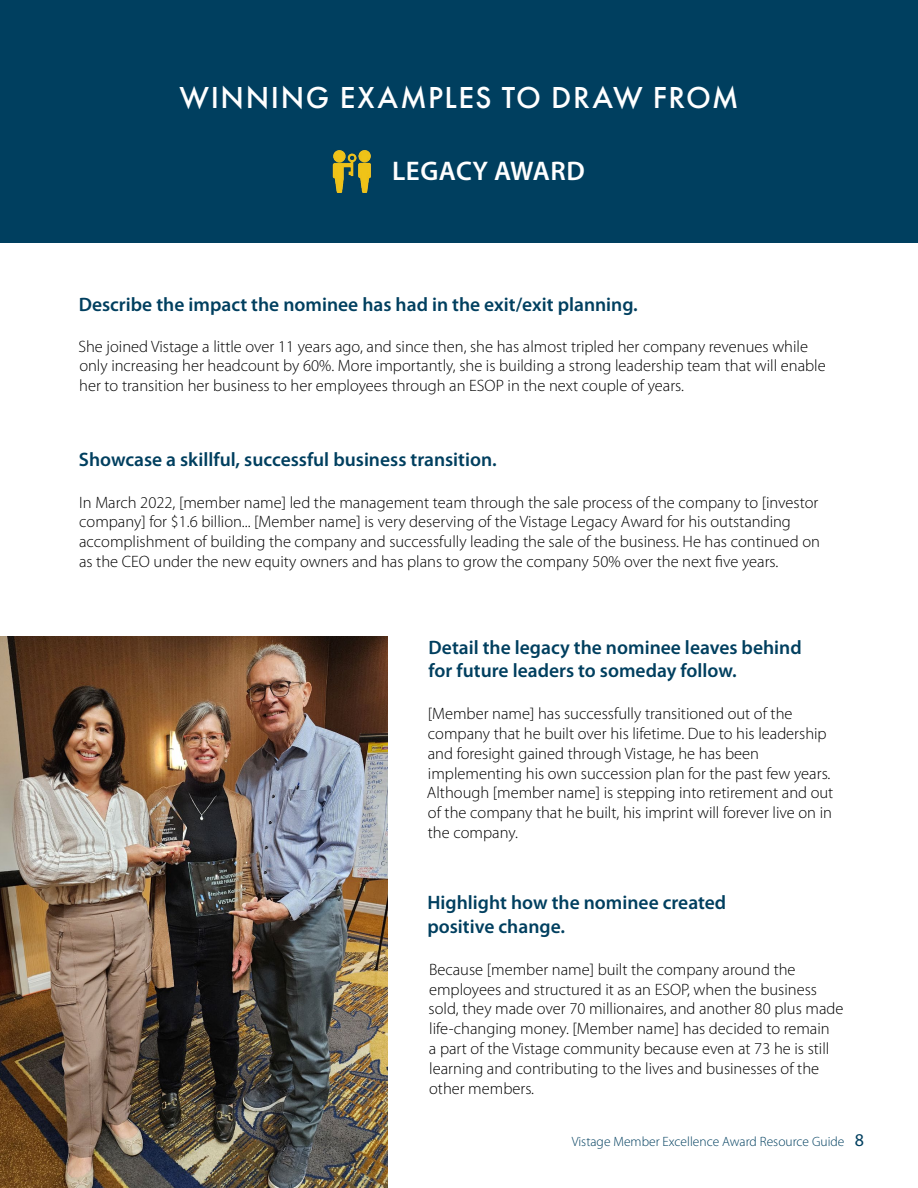
<style>
.page{position:relative;width:918px;height:1188px;background:#fff}
.page>*{position:absolute;margin:0;border:0;box-sizing:border-box;transform-origin:0 0}
.t1{font:500 31.5px "Futura PT";letter-spacing:.05em;color:#fff}
.t2{font:600 27px "Myriad Pro";letter-spacing:.02em;color:#fff}
.t3{font:600 19.5px/23.4px "Myriad Pro";color:#003f5f}
.t4{font:300 16.5px/19.8px "Myriad Pro";color:#000}
.t5{font:300 13.5px "Myriad Pro";color:#003f5f}
.s1{font-weight:400;font-size:18px}
</style>
<div class="page">
<div style="left:0;top:0;width:918px;height:242px;background:#003f5f"></div>
<img style="left:0;top:637px;width:388px;height:551px">
<img style="left:333px;top:150px;width:39px;height:43px">
<h1 class="t1" style="left:179px;top:79px;width:561px">WINNING EXAMPLES TO DRAW FROM</h1>
<h2 class="t2" style="left:392px;top:154px;width:194px">LEGACY AWARD</h2>
<p class="t3" style="left:79px;top:292px;width:561px">Describe the impact the nominee has had in the exit/exit planning.</p>
<p class="t4" style="left:78px;top:336px;width:749px">She joined Vistage a little over 11 years ago, and since then, she has almost tripled her company revenues while only increasing her headcount by 60%. More importantly, she is building a strong leadership team that will enable her to transition her business to her employees through an ESOP in the next couple of years.</p>
<p class="t3" style="left:79px;top:447px;width:419px">Showcase a skillful, successful business transition.</p>
<p class="t4" style="left:79px;top:492px;width:743px">In March 2022, [member name] led the management team through the sale process of the company to [investor company] for $1.6 billion... [Member name] is very deserving of the Vistage Legacy Award for his outstanding accomplishment of building the company and successfully leading the sale of the business. He has continued on as the CEO under the new equity owners and has plans to grow the company 50% over the next five years.</p>
<p class="t3" style="left:429px;top:635px;width:375px">Detail the legacy the nominee leaves behind for future leaders to someday follow.</p>
<p class="t4" style="left:427px;top:704px;width:408px">[Member name] has successfully transitioned out of the company that he built over his lifetime. Due to his leadership and foresight gained through Vistage, he has been implementing his own succession plan for the past few years.<br>Although [member name] is stepping into retirement and out of the company that he built, his imprint will forever live on in the company.</p>
<p class="t3" style="left:427px;top:891px;width:300px">Highlight how the nominee created positive change.</p>
<p class="t4" style="left:429px;top:959px;width:416px">Because [member name] built the company around the employees and structured it as an ESOP, when the business sold, they made over 70 millionaires, and another 80 plus made life-changing money. [Member name] has decided to remain<br>a part of the Vistage community because even at 73 he is still learning and contributing to the lives and businesses of the other members.</p>
<p class="t5" style="left:572px;top:1133px;width:294px">Vistage Member Excellence Award Resource Guide <span class="s1">8</span></p>
</div>
